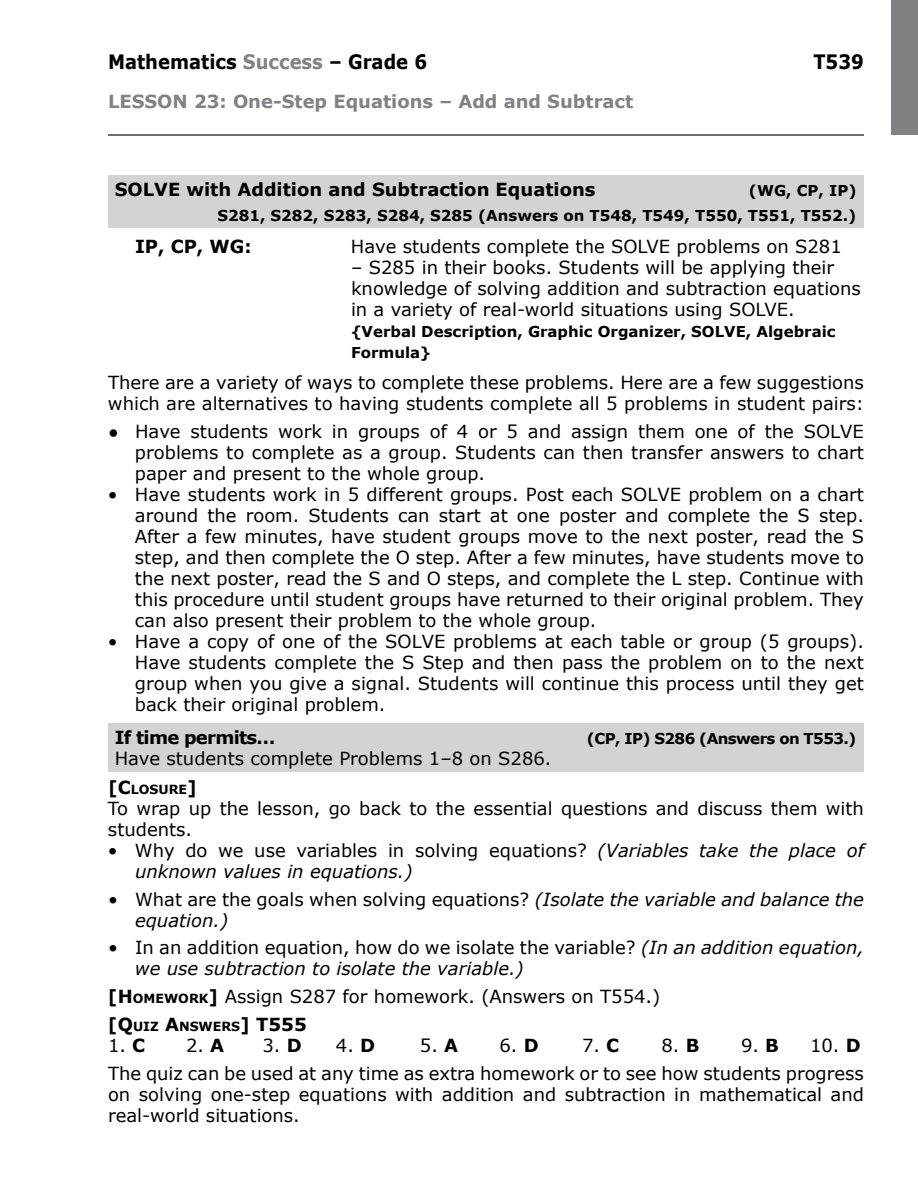
<style>
.page{position:relative;width:918px;height:1188px;background:#fff}
.page>*{position:absolute;margin:0;border:0;box-sizing:border-box;transform-origin:0 0}
.t1{font:700 19.8px "Verdana";color:#000;scale:.91 1}
.t2{font:18px/21px "Verdana";color:#000}
.t3{font:italic 18px/21px "Verdana";color:#000}
.t4{font:700 18px "Verdana";color:#000}
.t5{font:700 18px "Verdana";color:#808285}
.t6{font:700 18px "Verdana";letter-spacing:-.04em;color:#000}
.t7{font:700 15px/24.8px "Verdana";color:#000;text-align:right}
.t8{font:700 15px "Verdana";letter-spacing:-.04em;color:#000}
.t9{font:700 12.6px "Verdana";color:#000}
.s1{color:#808285}
.s2{font-weight:700;font-size:15px}
.s3{font-size:18px}
.s4{font-style:normal}
.s5{font-weight:700}
.s6{font-weight:700;font-size:12.6px}
</style>
<div class="page">
<hr style="left:108px;top:134px;width:756px;height:2px;background:#000">
<div style="left:891px;top:0;width:27px;height:135px;background:#808285"></div>
<div style="left:108px;top:176px;width:755px;height:52px;background:#d1d3d4"></div>
<div style="left:108px;top:723px;width:755px;height:49px;background:#d1d3d4"></div>
<p class="t1" style="left:108px;top:49px;width:352px">Mathematics <span class="s1">Success</span> – Grade 6</p>
<p class="t1" style="left:813px;top:49px;width:57px">T539</p>
<p class="t5" style="left:108px;top:90px;width:527px">LESSON 23: One-Step Equations – Add and Subtract</p>
<p class="t4" style="left:115px;top:178px;width:482px">SOLVE with Addition and Subtraction Equations</p>
<p class="t7" style="left:217px;top:178px;width:641px">(WG, CP, IP)<br>S281, S282, S283, S284, S285 (Answers on T548, T549, T550, T551, T552.)</p>
<p class="t4" style="left:135px;top:235px;width:118px">IP, CP, WG:</p>
<p class="t2" style="left:351px;top:235px;width:492px">Have students complete the SOLVE problems on S281</p>
<p class="t2" style="left:351px;top:256px;width:511px">– S285 in their books. Students will be applying their knowledge of solving addition and subtraction equations in a variety of real-world situations using SOLVE.</p>
<p class="t7" style="left:351px;top:321px;width:486px;line-height:21px;text-align:left">{Verbal Description, Graphic Organizer, SOLVE, Algebraic<br>Formula}</p>
<p class="t2" style="left:108px;top:371px;width:758px">There are a variety of ways to complete these problems. Here are a few suggestions which are alternatives to having students complete all 5 problems in student pairs:</p>
<p class="t2" style="left:135px;top:420px;width:731px;text-align:justify;text-indent:-27px"><span class="s2">•</span> Have students work in groups of 4 or 5 and assign them one of the SOLVE problems to complete as a group. Students can then transfer answers to chart paper and present to the whole group.</p>
<p class="t2" style="left:135px;top:483px;width:731px;text-align:justify;text-indent:-27px">• Have students work in 5 different groups. Post each SOLVE problem on a chart around the room. Students can start at one poster and complete the S step.<br>After a few minutes, have student groups move to the next poster, read the S step, and then complete the O step. After a few minutes, have students move to the next poster, read the S and O steps, and complete the L step. Continue with this procedure until student groups have returned to their original problem. They can also present their problem to the whole group.</p>
<p class="t2" style="left:135px;top:630px;width:731px;text-align:justify;text-indent:-27px">• Have a copy of one of the SOLVE problems at each table or group (5 groups).<br>Have students complete the S Step and then pass the problem on to the next group when you give a signal. Students will continue this process until they get back their original problem.</p>
<p class="t6" style="left:115px;top:726px;width:162px">If time permits…</p>
<p class="t8" style="left:587px;top:729px;width:271px">(CP, IP) S286 (Answers on T553.)</p>
<p class="t2" style="left:115px;top:748px;width:438px">Have students complete Problems 1–8 on S286.</p>
<p class="t9" style="left:108px;top:781px;width:90px"><span class="s3">[C</span>LOSURE<span class="s3">]</span></p>
<p class="t2" style="left:108px;top:797px;width:757px">To wrap up the lesson, go back to the essential questions and discuss them with students.</p>
<p class="t3" style="left:135px;top:839px;width:731px;text-indent:-27px"><span class="s4">• Why do we use variables in solving equations?</span> (Variables take the place of unknown values in equations.)</p>
<p class="t3" style="left:135px;top:888px;width:731px;text-indent:-27px"><span class="s4">• What are the goals when solving equations?</span> (Isolate the variable and balance the equation.)</p>
<p class="t3" style="left:135px;top:937px;width:731px;text-indent:-27px"><span class="s4">• In an addition equation, how do we isolate the variable?</span> (In an addition equation, we use subtraction to isolate the variable.)</p>
<p class="t2" style="left:108px;top:985px;width:554px"><span class="s5">[H</span> <span class="s6">OM EWORK</span><span class="s5">]</span> Assign S287 for homework. (Answers on T554.)</p>
<p class="t9" style="left:108px;top:1018px;width:200px"><span class="s3">[Q</span>UIZ <span class="s3">A</span>NSWERS<span class="s3">]</span> <span class="s3">T555</span></p>
<p class="t2" style="left:108px;top:1034px;width:39px">1. <span class="s5">C</span></p>
<p class="t2" style="left:186px;top:1034px;width:40px">2. <span class="s5">A</span></p>
<p class="t2" style="left:263px;top:1034px;width:41px">3. <span class="s5">D</span></p>
<p class="t2" style="left:336px;top:1034px;width:41px">4. <span class="s5">D</span></p>
<p class="t2" style="left:420px;top:1034px;width:40px">5. <span class="s5">A</span></p>
<p class="t2" style="left:500px;top:1034px;width:41px">6. <span class="s5">D</span></p>
<p class="t2" style="left:582px;top:1034px;width:39px">7. <span class="s5">C</span></p>
<p class="t2" style="left:662px;top:1034px;width:40px">8. <span class="s5">B</span></p>
<p class="t2" style="left:741px;top:1034px;width:40px">9. <span class="s5">B</span></p>
<p class="t2" style="left:108px;top:1031px;width:758px;line-height:27.8px;text-align:right">10. <span class="s5">D<br></span>The quiz can be used at any time as extra homework or to see how students progress</p>
<p class="t2" style="left:108px;top:1083px;width:757px">on solving one-step equations with addition and subtraction in mathematical and real-world situations.</p>
</div>
